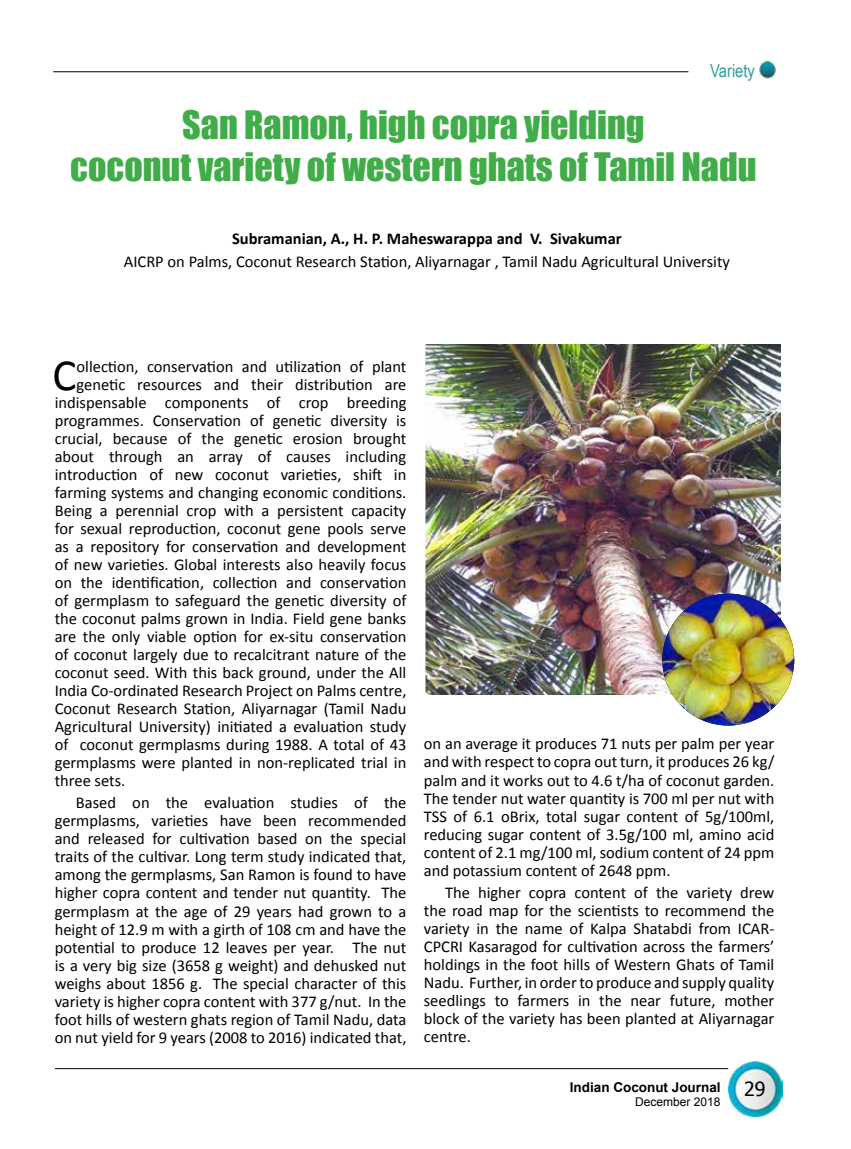
<style>
.page{position:relative;width:851px;height:1149px;background:#fff}
.page>*{position:absolute;margin:0;border:0;box-sizing:border-box;transform-origin:0 0}
.t1{font:44.85px "Calibri";color:#000}
.t2{font:36px/42px "Impact";color:#41ad49;text-align:center}
.t3{font:19.5px "Tahoma";color:#000}
.t4{font:18px "Arial Narrow";color:#349d9d}
.t5{font:16.5px/18px "Calibri";color:#000;text-align:justify}
.t6{font:700 16.5px "Calibri";color:#000}
.t7{font:700 13.5px "Arial";color:#000}
.t8{font:12px "Arial";color:#000}
</style>
<div class="page">
<img style="left:728px;top:1061px;width:54px;height:54px">
<hr style="left:55px;top:1067px;width:673px;height:1px;background:#000">
<hr style="left:53px;top:71px;width:635px;height:1px;background:#000">
<img style="left:758px;top:61px;width:18px;height:18px">
<img style="left:425px;top:344px;width:355px;height:350px">
<img style="left:662px;top:593px;width:132px;height:132px;border-radius:66px">
<p class="t4" style="left:710px;top:57px;width:46px">Variety</p>
<h2 class="t2" style="left:70px;top:102px;width:687px">San Ramon, high copra yielding<br>coconut variety of western ghats of Tamil Nadu</h2>
<p class="t6" style="left:232px;top:227px;width:391px">Subramanian, A., H. P. Maheswarappa and V. Sivakumar</p>
<p class="t5" style="left:124px;top:252px;width:607px">AICRP on Palms, Coconut Research Station, Aliyarnagar , Tamil Nadu Agricultural University</p>
<h1 class="t1" style="left:53px;top:343px;width:25px">C</h1>
<p class="t5" style="left:76px;top:356px;width:331px">ollection, conservation and utilization of plant</p>
<p class="t5" style="left:76px;top:374px;width:331px">genetic resources and their distribution are</p>
<p class="t5" style="left:55px;top:392px;width:353px">indispensable components of crop breeding</p>
<p class="t5" style="left:55px;top:410px;width:353px">programmes. Conservation of genetic diversity is</p>
<p class="t5" style="left:55px;top:429px;width:353px">crucial, because of the genetic erosion brought</p>
<p class="t5" style="left:55px;top:447px;width:353px">about through an array of causes including</p>
<p class="t5" style="left:55px;top:465px;width:353px">introduction of new coconut varieties, shift in</p>
<p class="t5" style="left:55px;top:483px;width:353px">farming systems and changing economic conditions.</p>
<p class="t5" style="left:55px;top:501px;width:353px">Being a perennial crop with a persistent capacity</p>
<p class="t5" style="left:55px;top:519px;width:353px">for sexual reproduction, coconut gene pools serve</p>
<p class="t5" style="left:55px;top:537px;width:353px">as a repository for conservation and development</p>
<p class="t5" style="left:55px;top:555px;width:353px">of new varieties. Global interests also heavily focus</p>
<p class="t5" style="left:55px;top:573px;width:353px">on the identification, collection and conservation</p>
<p class="t5" style="left:55px;top:591px;width:353px">of germplasm to safeguard the genetic diversity of</p>
<p class="t5" style="left:55px;top:609px;width:353px">the coconut palms grown in India. Field gene banks</p>
<p class="t5" style="left:55px;top:627px;width:353px">are the only viable option for ex-situ conservation</p>
<p class="t5" style="left:55px;top:645px;width:353px">of coconut largely due to recalcitrant nature of the</p>
<p class="t5" style="left:55px;top:663px;width:353px">coconut seed. With this back ground, under the All</p>
<p class="t5" style="left:55px;top:681px;width:353px">India Co-ordinated Research Project on Palms centre,</p>
<p class="t5" style="left:55px;top:699px;width:353px">Coconut Research Station, Aliyarnagar (Tamil Nadu</p>
<p class="t5" style="left:55px;top:717px;width:353px">Agricultural University) initiated a evaluation study</p>
<p class="t5" style="left:55px;top:735px;width:353px">of coconut germplasms during 1988. A total of 43</p>
<p class="t5" style="left:55px;top:753px;width:353px">germplasms were planted in non-replicated trial in</p>
<p class="t5" style="left:55px;top:771px;width:72px">three sets.</p>
<p class="t5" style="left:55px;top:793px;width:353px;text-indent:21px">Based on the evaluation studies of the germplasms, varieties have been recommended and released for cultivation based on the special traits of the cultivar. Long term study indicated that, among the germplasms, San Ramon is found to have higher copra content and tender nut quantity. The germplasm at the age of 29 years had grown to a height of 12.9 m with a girth of 108 cm and have the potential to produce 12 leaves per year. The nut is a very big size (3658 g weight) and dehusked nut weighs about 1856 g. The special character of this variety is higher copra content with 377 g/nut. In the foot hills of western ghats region of Tamil Nadu, data on nut yield for 9 years (2008 to 2016) indicated that,</p>
<p class="t5" style="left:424px;top:734px;width:352px">on an average it produces 71 nuts per palm per year and with respect to copra out turn, it produces 26 kg/ palm and it works out to 4.6 t/ha of coconut garden.<br>The tender nut water quantity is 700 ml per nut with TSS of 6.1 oBrix, total sugar content of 5g/100ml, reducing sugar content of 3.5g/100 ml, amino acid content of 2.1 mg/100 ml, sodium content of 24 ppm and potassium content of 2648 ppm.</p>
<p class="t5" style="left:424px;top:882px;width:352px;text-indent:21px">The higher copra content of the variety drew the road map for the scientists to recommend the variety in the name of Kalpa Shatabdi from ICAR-CPCRI Kasaragod for cultivation across the farmers’ holdings in the foot hills of Western Ghats of Tamil Nadu. Further, in order to produce and supply quality seedlings to farmers in the near future, mother block of the variety has been planted at Aliyarnagar centre.</p>
<p class="t7" style="left:569px;top:1078px;width:152px">Indian Coconut Journal</p>
<p class="t8" style="left:635px;top:1093px;width:87px">December 2018</p>
<p class="t3" style="left:744px;top:1075px;width:23px">29</p>
</div>
